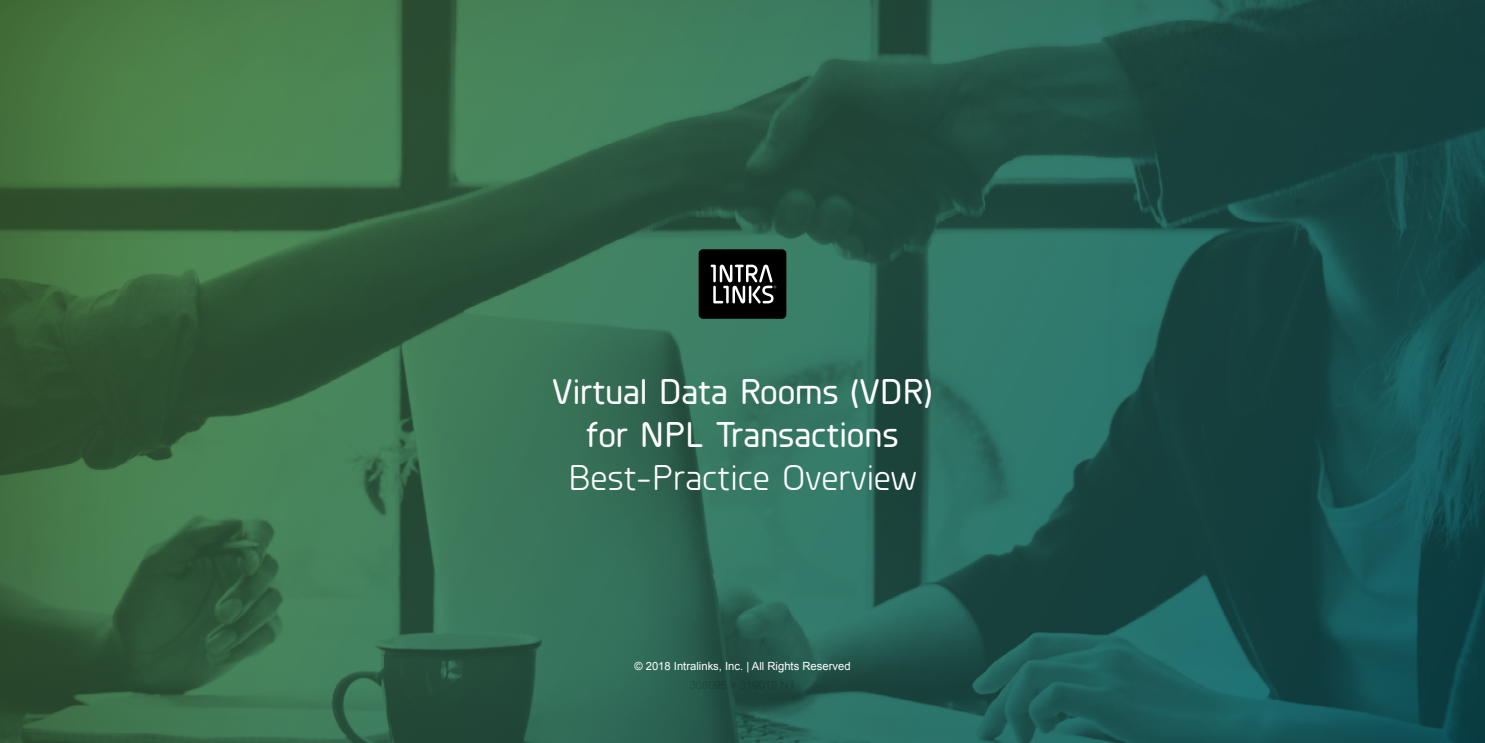
<style>
.page{position:relative;width:1485px;height:743px;background:#fff}
.page>*{position:absolute;margin:0;border:0;box-sizing:border-box;transform-origin:0 0}
.t1{font:500 35.75px/42.9px "Planer";color:#fff;text-align:center}
.t2{font:35.75px "Planer";color:#fff}
.t3{font:11.25px "Arial";color:#fff}
</style>
<div class="page">
<img style="left:0;top:0;width:1485px;height:742px">
<div style="left:699px;top:249px;width:87px;height:70px;background:#000;border-radius:4px"></div>
<svg style="left:711px;top:264px;width:65px;height:39px"></svg>
<p class="t1" style="left:552px;top:368px;width:382px">Virtual Data Rooms (VDR) for NPL Transactions</p>
<p class="t2" style="left:568px;top:454px;width:350px">Best-Practice Overview</p>
<p class="t3" style="left:634px;top:658px;width:218px">© 2018 Intralinks, Inc. | All Rights Reserved</p>
</div>
